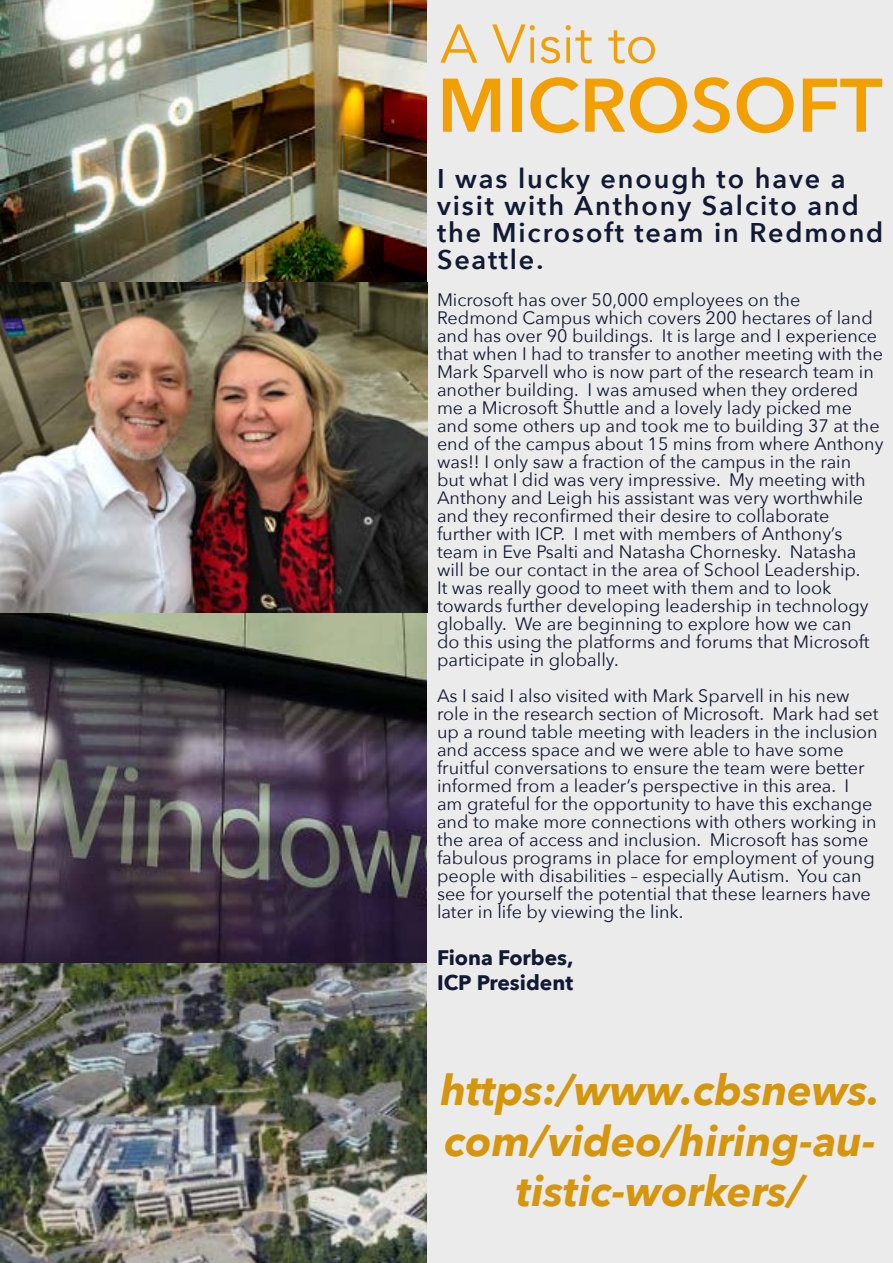
<style>
.page{position:relative;width:893px;height:1263px;background:#fff}
.page>*{position:absolute;margin:0;border:0;box-sizing:border-box;transform-origin:0 0}
.t1{font:600 75px "Avenir Next";color:#f2a001}
.t2{font:54px "Avenir";color:#f2a001}
.t3{font:italic 700 42px/50.4px "Avenir Next";color:#d5950c;text-align:center}
.t4{font:600 27px/27px "Avenir Next";letter-spacing:.07em;color:#121932}
.t5{font:700 21px/25.2px "Avenir Next";color:#121932}
.t6{font:18px/18px "Avenir Next";color:#121932}
</style>
<div class="page">
<img style="left:0;top:0;width:428px;height:282px">
<img style="left:0;top:613px;width:428px;height:351px">
<img style="left:0;top:964px;width:428px;height:299px">
<div style="left:428px;top:0;width:465px;height:1263px;background:#ebebeb"></div>
<img style="left:0;top:282px;width:428px;height:331px">
<h2 class="t2" style="left:440px;top:12px;width:219px">A Visit to</h2>
<h1 class="t1" style="left:437px;top:41px;width:447px">MICROSOFT</h1>
<h3 class="t4" style="left:437px;top:164px;width:448px">I was lucky enough to have a visit with Anthony Salcito and the Microsoft team in Redmond<br>Seattle.</h3>
<p class="t6" style="left:437px;top:290px;width:448px">Microsoft has over 50,000 employees on the Redmond Campus which covers 200 hectares of land and has over 90 buildings. It is large and I experience that when I had to transfer to another meeting with the Mark Sparvell who is now part of the research team in another building. I was amused when they ordered me a Microsoft Shuttle and a lovely lady picked me and some others up and took me to building 37 at the end of the campus about 15 mins from where Anthony was!! I only saw a fraction of the campus in the rain<br>but what I did was very impressive. My meeting with Anthony and Leigh his assistant was very worthwhile and they reconfirmed their desire to collaborate further with ICP. I met with members of Anthony’s team in Eve Psalti and Natasha Chornesky. Natasha will be our contact in the area of School Leadership.<br>It was really good to meet with them and to look towards further developing leadership in technology globally. We are beginning to explore how we can<br>do this using the platforms and forums that Microsoft participate in globally.</p>
<p class="t6" style="left:437px;top:686px;width:443px">As I said I also visited with Mark Sparvell in his new role in the research section of Microsoft. Mark had set up a round table meeting with leaders in the inclusion and access space and we were able to have some fruitful conversations to ensure the team were better informed from a leader’s perspective in this area. I am grateful for the opportunity to have this exchange and to make more connections with others working in the area of access and inclusion. Microsoft has some fabulous programs in place for employment of young people with disabilities – especially Autism. You can see for yourself the potential that these learners have later in life by viewing the link.</p>
<p class="t5" style="left:437px;top:945px;width:138px">Fiona Forbes,<br>ICP President</p>
<h3 class="t3" style="left:440px;top:1065px;width:441px">https:/www.cbsnews. com/video/hiring-au&shy;tistic-workers/</h3>
</div>
